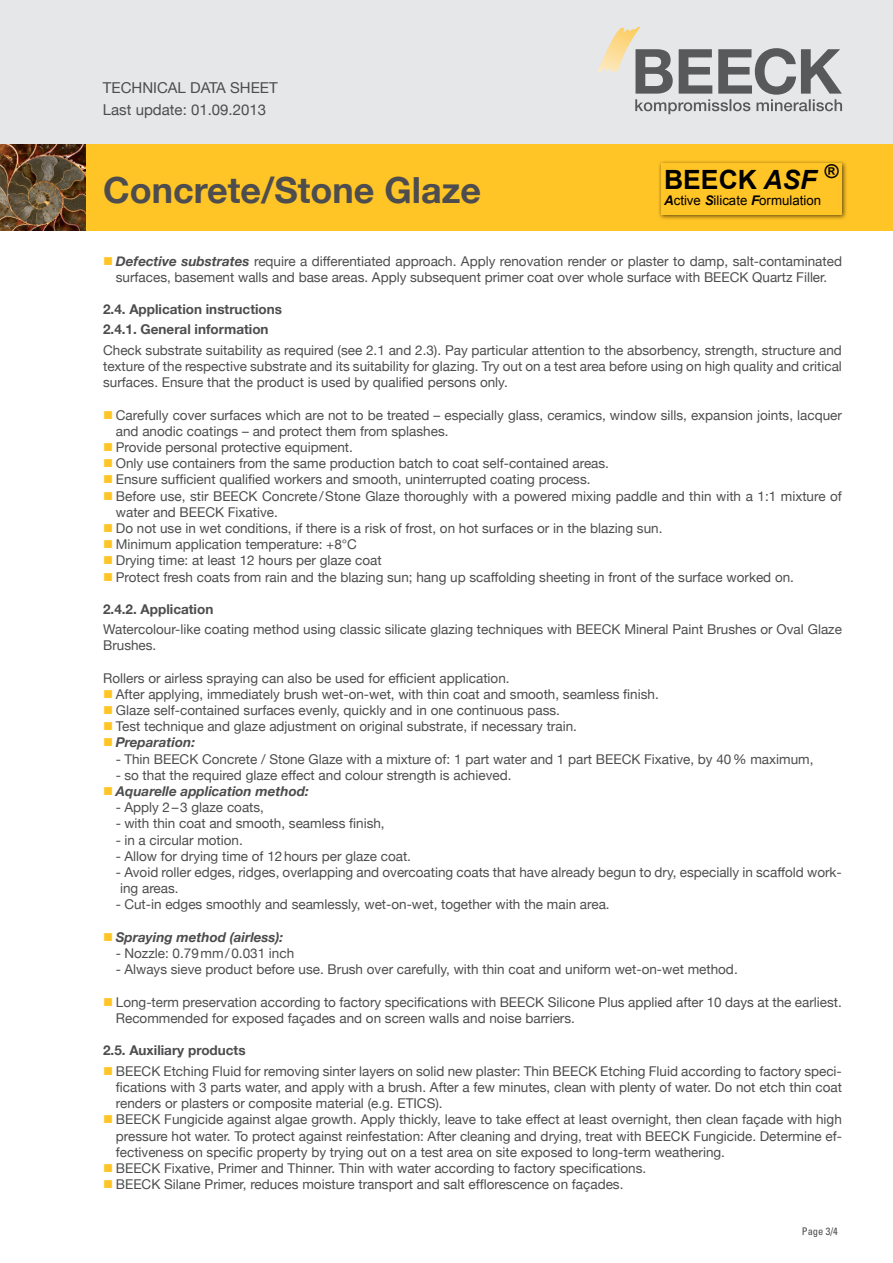
<style>
.page{position:relative;width:893px;height:1263px;background:#fff}
.page>*{position:absolute;margin:0;border:0;box-sizing:border-box;transform-origin:0 0}
.t1{font:700 36px "Helvetica Neue";color:#4d4d4f}
.t2{font:700 26.55px "Arial";color:#000}
.t3{font:15px/22.2px "Helvetica Neue";color:#4d4d4f}
.t4{font:13.5px/16.2px "Helvetica Neue";color:#4d4d4f}
.t5{font:700 13.5px/20px "Helvetica Neue";color:#4d4d4f}
.t6{font:italic 700 13.5px "Helvetica Neue";color:#4d4d4f}
.t7{font:13.2px "Arial";color:#000}
.t8{font:condensed 10.5px "Univers";color:#4d4d4f}
.s1{font-style:italic}
.s2{font-weight:700;font-style:italic}
.s3{color:#ffc425}
</style>
<div class="page">
<div style="left:0;top:0;width:893px;height:163px;background:#e6e7e8"></div>
<svg style="left:597px;top:27px;width:245px;height:87px"></svg>
<div style="left:0;top:144px;width:893px;height:87px;background:#ffc425"></div>
<img style="left:0;top:144px;width:85px;height:87px">
<div style="left:658px;top:160px;width:190px;height:61px;background:#000;opacity:.62"></div>
<div style="left:661px;top:163px;width:180px;height:51px;background:#ffc425"></div>
<p class="t3" style="left:103px;top:76px;width:176px">TECHNICAL DATA SHEET<br>Last update: 01.09.2013</p>
<h1 class="t1" style="left:103px;top:168px;width:380px">Concrete/Stone Glaze</h1>
<h2 class="t2" style="left:664px;top:163px;width:175px">BEECK <span class="s1">ASF</span> <sup>®</sup></h2>
<p class="t7" style="left:664px;top:192px;width:159px"><span class="s2">A</span>ctive <span class="s2">S</span>ilicate <span class="s2">F</span>ormulation</p>
<p class="t4" style="left:103px;top:253px;width:740px;text-align:center"><span class="s3">■</span> <span class="s2">Defective substrates</span> require a differentiated approach. Apply renovation render or plaster to damp, salt-contaminated surfaces, basement walls and base areas. Apply subsequent primer coat over whole surface with BEECK Quartz Filler.</p>
<p class="t5" style="left:103px;top:299px;width:180px">2.4. Application instructions<br>2.4.1. General information</p>
<p class="t4" style="left:103px;top:342px;width:740px;text-align:justify">Check substrate suitability as required (see 2.1 and 2.3). Pay particular attention to the absorbency, strength, structure and texture of the respective substrate and its suitability for glazing. Try out on a test area before using on high quality and critical surfaces. Ensure that the product is used by qualified persons only.</p>
<p class="t4" style="left:116px;top:406px;width:728px;text-indent:-13px"><span class="s3">■</span> Carefully cover surfaces which are not to be treated – especially glass, ceramics, window sills, expansion joints, lacquer and anodic coatings – and protect them from splashes.</p>
<p class="t4" style="left:103px;top:439px;width:251px"><span class="s3">■</span> Provide personal protective equipment.</p>
<p class="t4" style="left:103px;top:455px;width:507px"><span class="s3">■</span> Only use containers from the same production batch to coat self-contained areas.</p>
<p class="t4" style="left:103px;top:471px;width:489px"><span class="s3">■</span> Ensure sufficient qualified workers and smooth, uninterrupted coating process.</p>
<p class="t4" style="left:116px;top:487px;width:728px;text-indent:-13px"><span class="s3">■</span> Before use, stir BEECK Concrete/Stone Glaze thoroughly with a powered mixing paddle and thin with a 1:1 mixture of water and BEECK Fixative.</p>
<p class="t4" style="left:103px;top:520px;width:561px"><span class="s3">■</span> Do not use in wet conditions, if there is a risk of frost, on hot surfaces or in the blazing sun.</p>
<p class="t4" style="left:103px;top:536px;width:255px"><span class="s3">■</span> Minimum application temperature: +8°C</p>
<p class="t4" style="left:103px;top:552px;width:280px"><span class="s3">■</span> Drying time: at least 12 hours per glaze coat</p>
<p class="t4" style="left:103px;top:568px;width:692px"><span class="s3">■</span> Protect fresh coats from rain and the blazing sun; hang up scaffolding sheeting in front of the surface worked on.</p>
<p class="t5" style="left:103px;top:598px;width:112px">2.4.2. Application</p>
<p class="t4" style="left:103px;top:621px;width:740px">Watercolour-like coating method using classic silicate glazing techniques with BEECK Mineral Paint Brushes or Oval Glaze<br>Brushes.</p>
<p class="t4" style="left:103px;top:669px;width:408px">Rollers or airless spraying can also be used for efficient application.</p>
<p class="t4" style="left:103px;top:686px;width:557px"><span class="s3">■</span> After applying, immediately brush wet-on-wet, with thin coat and smooth, seamless finish.</p>
<p class="t4" style="left:103px;top:702px;width:458px"><span class="s3">■</span> Glaze self-contained surfaces evenly, quickly and in one continuous pass.</p>
<p class="t4" style="left:103px;top:718px;width:475px"><span class="s3">■</span> Test technique and glaze adjustment on original substrate, if necessary train.</p>
<p class="t6" style="left:103px;top:734px;width:94px"><span class="s3">■</span> Preparation:</p>
<p class="t4" style="left:116px;top:750px;width:699px">- Thin BEECK Concrete / Stone Glaze with a mixture of: 1 part water and 1 part BEECK Fixative, by 40% maximum,</p>
<p class="t4" style="left:116px;top:767px;width:397px">- so that the required glaze effect and colour strength is achieved.</p>
<p class="t6" style="left:103px;top:783px;width:207px"><span class="s3">■</span> Aquarelle application method:</p>
<p class="t4" style="left:116px;top:799px;width:150px">- Apply 2–3 glaze coats,</p>
<p class="t4" style="left:116px;top:815px;width:270px">- with thin coat and smooth, seamless finish,</p>
<p class="t4" style="left:116px;top:831px;width:129px">- in a circular motion.</p>
<p class="t4" style="left:116px;top:848px;width:297px">- Allow for drying time of 12hours per glaze coat.</p>
<p class="t4" style="left:120px;top:864px;width:723px;text-indent:-4px">- Avoid roller edges, ridges, overlapping and overcoating coats that have already begun to dry, especially in scaffold work&shy;ing areas.</p>
<p class="t4" style="left:116px;top:896px;width:495px">- Cut-in edges smoothly and seamlessly, wet-on-wet, together with the main area.</p>
<p class="t6" style="left:103px;top:929px;width:182px"><span class="s3">■</span> Spraying method (airless):</p>
<p class="t4" style="left:116px;top:945px;width:180px">- Nozzle: 0.79mm/0.031 inch</p>
<p class="t4" style="left:116px;top:961px;width:623px">- Always sieve product before use. Brush over carefully, with thin coat and uniform wet-on-wet method.</p>
<p class="t4" style="left:116px;top:993px;width:728px;text-indent:-13px"><span class="s3">■</span> Long-term preservation according to factory specifications with BEECK Silicone Plus applied after 10 days at the earliest.<br>Recommended for exposed façades and on screen walls and noise barriers.</p>
<p class="t5" style="left:103px;top:1040px;width:144px">2.5. Auxiliary products</p>
<p class="t4" style="left:116px;top:1063px;width:728px;text-align:justify;text-indent:-13px"><span class="s3">■</span> BEECK Etching Fluid for removing sinter layers on solid new plaster: Thin BEECK Etching Fluid according to factory speci&shy;fications with 3 parts water, and apply with a brush. After a few minutes, clean with plenty of water. Do not etch thin coat renders or plasters or composite material (e.g. ETICS).</p>
<p class="t4" style="left:116px;top:1111px;width:728px;text-align:justify;text-indent:-13px"><span class="s3">■</span> BEECK Fungicide against algae growth. Apply thickly, leave to take effect at least overnight, then clean façade with high pressure hot water. To protect against reinfestation: After cleaning and drying, treat with BEECK Fungicide. Determine ef&shy;fectiveness on specific property by trying out on a test area on site exposed to long-term weathering.</p>
<p class="t4" style="left:103px;top:1160px;width:545px"><span class="s3">■</span> BEECK Fixative, Primer and Thinner. Thin with water according to factory specifications.</p>
<p class="t4" style="left:103px;top:1176px;width:522px"><span class="s3">■</span> BEECK Silane Primer, reduces moisture transport and salt efflorescence on façades.</p>
<p class="t8" style="left:802px;top:1225px;width:38px">Page 3/4</p>
</div>
